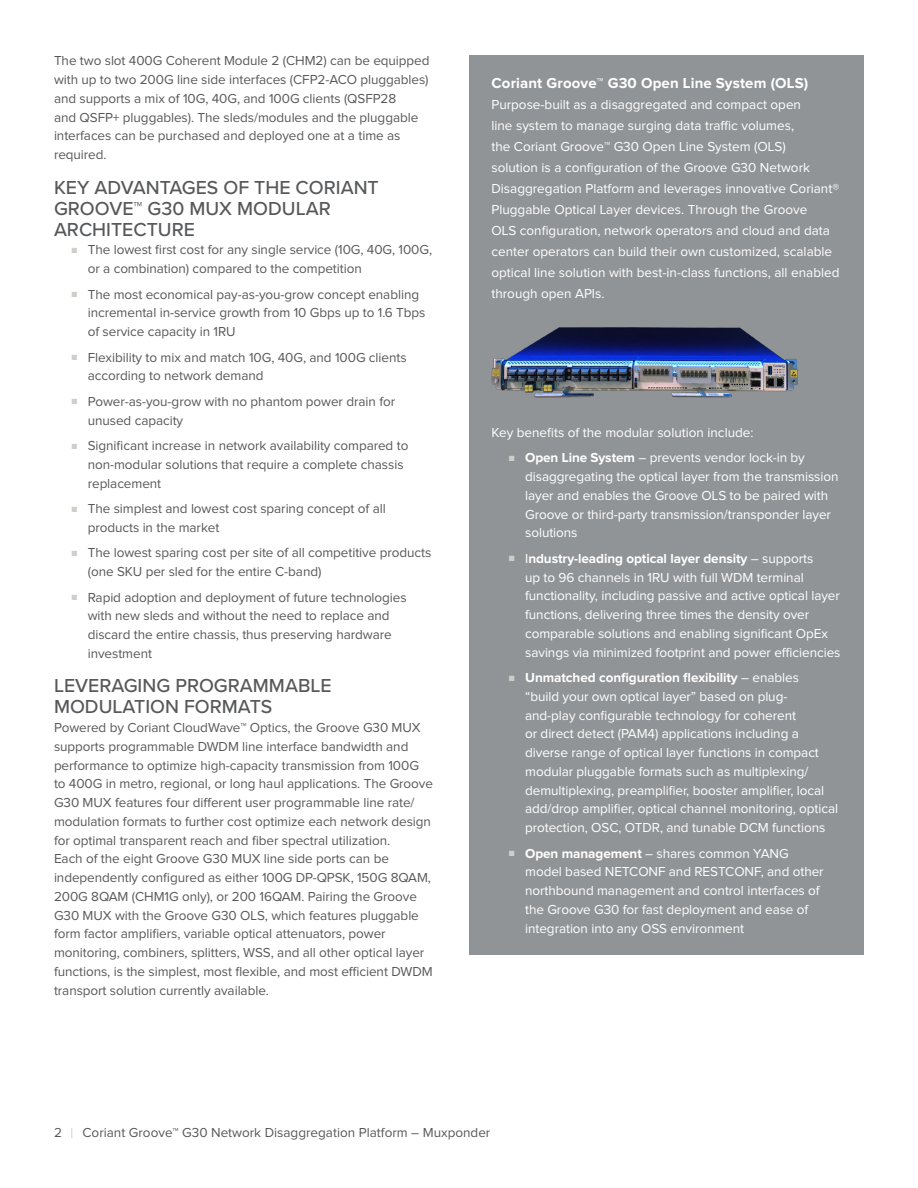
<style>
.page{position:relative;width:918px;height:1188px;background:#fff}
.page>*{position:absolute;margin:0;border:0;box-sizing:border-box;transform-origin:0 0}
.Body_Header{font:500 19.5px/21px "Proxima Nova";color:#57585a}
.Body_-_Subhead{font:700 15px "Proxima Nova";letter-spacing:.01em;color:#fff}
.Body{font:13.5px/18.8px "Proxima Nova";letter-spacing:-.005em;color:#57585a}
.Callout_Text_-_Gray{font:13.5px/18.8px "Proxima Nova";letter-spacing:-.005em;color:#fff}
.s1{font-family:"Proxima Nova Cond";font-weight:300;font-size:9px;color:#d0cec9}
.s2{font-weight:700}
</style>
<div class="page">
<div style="left:470px;top:55px;width:394px;height:899px;background:#919497"></div>
<img style="left:491px;top:327px;width:307px;height:71px">
<p class="Body" style="left:54px;top:52px;width:377px">The two slot 400G Coherent Module 2 (CHM2) can be equipped with up to two 200G line side interfaces (CFP2-ACO pluggables) and supports a mix of 10G, 40G, and 100G clients (QSFP28<br>and QSFP+ pluggables). The sleds/modules and the pluggable interfaces can be purchased and deployed one at a time as required.</p>
<p class="Body_Header" style="left:54px;top:176px;width:326px">KEY ADVANTAGES OF THE CORIANT<br>GROOVE™ G30 MUX MODULAR<br>ARCHITECTURE</p>
<p class="Body" style="left:88px;top:241px;width:346px;text-indent:-16px"><span class="s1">■</span> The lowest first cost for any single service (10G, 40G, 100G, or a combination) compared to the competition</p>
<p class="Body" style="left:88px;top:285px;width:339px;text-indent:-16px"><span class="s1">■</span> The most economical pay-as-you-grow concept enabling incremental in-service growth from 10 Gbps up to 1.6 Tbps of service capacity in 1RU</p>
<p class="Body" style="left:88px;top:348px;width:320px;text-indent:-16px"><span class="s1">■</span> Flexibility to mix and match 10G, 40G, and 100G clients according to network demand</p>
<p class="Body" style="left:88px;top:393px;width:309px;text-indent:-16px"><span class="s1">■</span> Power-as-you-grow with no phantom power drain for unused capacity</p>
<p class="Body" style="left:88px;top:437px;width:322px;text-indent:-16px"><span class="s1">■</span> Significant increase in network availability compared to non-modular solutions that require a complete chassis replacement</p>
<p class="Body" style="left:88px;top:500px;width:300px;text-indent:-16px"><span class="s1">■</span> The simplest and lowest cost sparing concept of all products in the market</p>
<p class="Body" style="left:88px;top:544px;width:345px;text-indent:-16px"><span class="s1">■</span> The lowest sparing cost per site of all competitive products (one SKU per sled for the entire C-band)</p>
<p class="Body" style="left:88px;top:588px;width:321px;text-indent:-16px"><span class="s1">■</span> Rapid adoption and deployment of future technologies with new sleds and without the need to replace and discard the entire chassis, thus preserving hardware investment</p>
<p class="Body_Header" style="left:54px;top:675px;width:279px">LEVERAGING PROGRAMMABLE<br>MODULATION FORMATS</p>
<p class="Body" style="left:54px;top:719px;width:381px">Powered by Coriant CloudWave™ Optics, the Groove G30 MUX supports programmable DWDM line interface bandwidth and performance to optimize high-capacity transmission from 100G to 400G in metro, regional, or long haul applications. The Groove G30 MUX features four different user programmable line rate/ modulation formats to further cost optimize each network design for optimal transparent reach and fiber spectral utilization.<br>Each of the eight Groove G30 MUX line side ports can be independently configured as either 100G DP-QPSK, 150G 8QAM, 200G 8QAM (CHM1G only), or 200 16QAM. Pairing the Groove G30 MUX with the Groove G30 OLS, which features pluggable form factor amplifiers, variable optical attenuators, power monitoring, combiners, splitters, WSS, and all other optical layer functions, is the simplest, most flexible, and most efficient DWDM transport solution currently available.</p>
<p class="Body_-_Subhead" style="left:491px;top:76px;width:318px">Coriant Groove™ G30 Open Line System (OLS)</p>
<p class="Callout_Text_-_Gray" style="left:491px;top:95px;width:350px;line-height:21px">Purpose-built as a disaggregated and compact open<br>line system to manage surging data traffic volumes,<br>the Coriant Groove™ G30 Open Line System (OLS)<br>solution is a configuration of the Groove G30 Network Disaggregation Platform and leverages innovative Coriant® Pluggable Optical Layer devices. Through the Groove<br>OLS configuration, network operators and cloud and data center operators can build their own customized, scalable optical line solution with best-in-class functions, all enabled through open APIs.</p>
<p class="Callout_Text_-_Gray" style="left:491px;top:424px;width:264px">Key benefits of the modular solution include:</p>
<p class="Callout_Text_-_Gray" style="left:525px;top:449px;width:315px;text-indent:-16px"><span class="s1">■</span> <span class="s2">Open Line System</span> – prevents vendor lock-in by disaggregating the optical layer from the transmission layer and enables the Groove OLS to be paired with Groove or third-party transmission/transponder layer solutions</p>
<p class="Callout_Text_-_Gray" style="left:525px;top:550px;width:317px;text-indent:-16px"><span class="s1">■</span> I<span class="s2">ndustry-leading optical layer density</span> – supports<br>up to 96 channels in 1RU with full WDM terminal functionality, including passive and active optical layer functions, delivering three times the density over comparable solutions and enabling significant OpEx savings via minimized footprint and power efficiencies</p>
<p class="Callout_Text_-_Gray" style="left:525px;top:669px;width:315px;text-indent:-16px"><span class="s1">■</span> <span class="s2">Unmatched configuration flexibility</span> – enables<br>“build your own optical layer” based on plug&shy;and-play configurable technology for coherent<br>or direct detect (PAM4) applications including a diverse range of optical layer functions in compact modular pluggable formats such as multiplexing/ demultiplexing, preamplifier, booster amplifier, local add/drop amplifier, optical channel monitoring, optical protection, OSC, OTDR, and tunable DCM functions</p>
<p class="Callout_Text_-_Gray" style="left:525px;top:844px;width:300px;text-indent:-16px"><span class="s1">■</span> <span class="s2">Open management</span> – shares common YANG model based NETCONF and RESTCONF, and other northbound management and control interfaces of the Groove G30 for fast deployment and ease of integration into any OSS environment</p>
<p class="Body" style="left:54px;top:1124px;width:9px">2</p>
<p class="Body" style="left:82px;top:1124px;width:409px">Coriant Groove™ G30 Network Disaggregation Platform – Muxponder</p>
</div>
